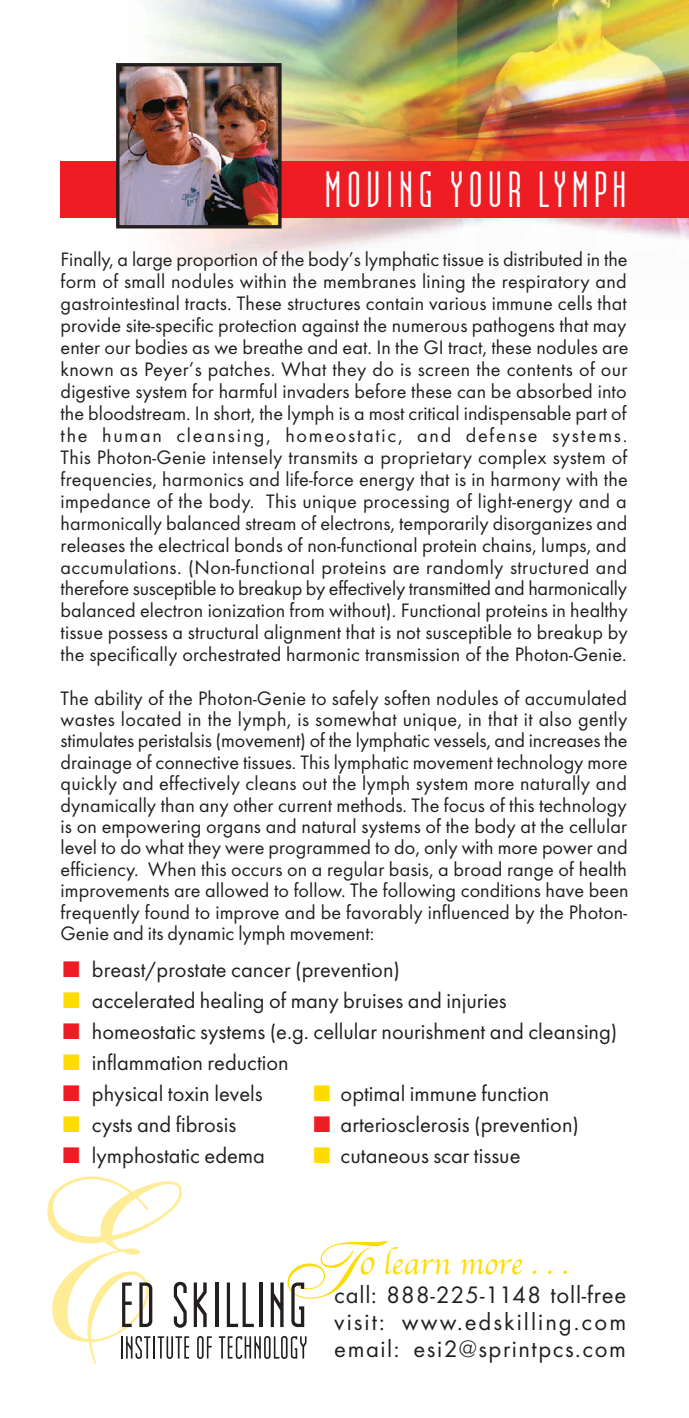
<style>
.page{position:relative;width:689px;height:1418px;background:#fff}
.page>*{position:absolute;margin:0;border:0;box-sizing:border-box;transform-origin:0 0}
.t1{font:225px "Shelley Allegro Script";color:#ffec96}
.t2{font:81px "Shelley Allegro Script";color:#ffdc01}
.t3{font:49.5px "Institution";letter-spacing:.08em;color:#fff}
.t4{font:31.5px "Apple Chancery";color:#ffdc01}
.t5{font:24.75px/27px "Futura";letter-spacing:.06em;color:#231f20;text-align:justify}
.t6{font:22.5px "Futura";color:#231f20}
.t7{font:20.25px/21.8px "Futura";letter-spacing:.005em;color:#231f20;text-align:justify}
.s1{color:#ee1d23}
.s2{color:#ffdc01}
.s3{font-size:36px}
</style>
<div class="page">
<img style="left:128px;top:0;width:560px;height:263px">
<div style="left:60px;top:161px;width:628px;height:56px;background:#ee1d23"></div>
<svg style="left:121px;top:1336px;width:29px;height:22px"></svg>
<hr style="left:153px;top:1336px;width:2px;height:22px;background:#231f20">
<svg style="left:158px;top:1336px;width:31px;height:22px"></svg>
<svg style="left:197px;top:1336px;width:15px;height:22px"></svg>
<svg style="left:219px;top:1336px;width:87px;height:22px"></svg>
<svg style="left:122px;top:1282px;width:10px;height:45px"></svg>
<svg style="left:139px;top:1282px;width:13px;height:45px"></svg>
<svg style="left:174px;top:1281px;width:13px;height:46px"></svg>
<svg style="left:194px;top:1282px;width:13px;height:45px"></svg>
<hr style="left:215px;top:1282px;width:3px;height:45px;background:#231f20">
<svg style="left:227px;top:1282px;width:27px;height:45px"></svg>
<hr style="left:259px;top:1282px;width:3px;height:45px;background:#231f20">
<svg style="left:271px;top:1282px;width:12px;height:45px"></svg>
<svg style="left:291px;top:1282px;width:13px;height:45px"></svg>
<img style="left:120px;top:67px;width:157px;height:157px">
<div style="left:116px;top:63px;width:165px;height:165px;border:3px solid #231f20"></div>
<h3 class="t3" style="left:324px;top:172px;width:304px">MOVING YOUR LYMPH</h3>
<p class="t7" style="left:61px;top:251px;width:569px">Finally, a large proportion of the body’s lymphatic tissue is distributed in the form of small nodules within the membranes lining the respiratory and gastrointestinal tracts. These structures contain various immune cells that provide site-specific protection against the numerous pathogens that may enter our bodies as we breathe and eat. In the GI tract, these nodules are known as Peyer’s patches. What they do is screen the contents of our digestive system for harmful invaders before these can be absorbed into the bloodstream. In short, the lymph is a most critical indispensable part of the human cleansing, homeostatic, and defense systems.<br>This Photon-Genie intensely transmits a proprietary complex system of frequencies, harmonics and life-force energy that is in harmony with the impedance of the body. This unique processing of light-energy and a harmonically balanced stream of electrons, temporarily disorganizes and releases the electrical bonds of non-functional protein chains, lumps, and accumulations. (Non-functional proteins are randomly structured and therefore susceptible to breakup by effectively transmitted and harmonically balanced electron ionization from without). Functional proteins in healthy tissue possess a structural alignment that is not susceptible to breakup by the specifically orchestrated harmonic transmission of the Photon-Genie.</p>
<p class="t7" style="left:61px;top:689px;width:569px">The ability of the Photon-Genie to safely soften nodules of accumulated wastes located in the lymph, is somewhat unique, in that it also gently stimulates peristalsis (movement) of the lymphatic vessels, and increases the drainage of connective tissues. This lymphatic movement technology more quickly and effectively cleans out the lymph system more naturally and dynamically than any other current methods. The focus of this technology is on empowering organs and natural systems of the body at the cellular level to do what they were programmed to do, only with more power and efficiency. When this occurs on a regular basis, a broad range of health improvements are allowed to follow. The following conditions have been frequently found to improve and be favorably influenced by the Photon-Genie and its dynamic lymph movement:</p>
<p class="t6" style="left:63px;top:961px;width:338px"><span class="s1">■</span> breast/prostate cancer (prevention)</p>
<p class="t6" style="left:63px;top:992px;width:445px"><span class="s2">■</span> accelerated healing of many bruises and injuries</p>
<p class="t6" style="left:63px;top:1023px;width:556px"><span class="s1">■</span> homeostatic systems (e.g. cellular nourishment and cleansing)</p>
<p class="t6" style="left:63px;top:1054px;width:227px"><span class="s2">■</span> inflammation reduction</p>
<p class="t6" style="left:63px;top:1085px;width:201px"><span class="s1">■</span> physical toxin levels</p>
<p class="t6" style="left:313px;top:1085px;width:237px"><span class="s2">■</span> optimal immune function</p>
<p class="t6" style="left:63px;top:1116px;width:175px"><span class="s2">■</span> cysts and fibrosis</p>
<p class="t6" style="left:313px;top:1116px;width:267px"><span class="s1">■</span> arteriosclerosis (prevention)</p>
<p class="t6" style="left:63px;top:1147px;width:203px"><span class="s1">■</span> lymphostatic edema</p>
<p class="t6" style="left:313px;top:1147px;width:208px"><span class="s2">■</span> cutaneous scar tissue</p>
<h1 class="t1" style="left:-7px;top:1205px;width:127px">E</h1>
<h2 class="t2" style="left:275px;top:1249px;width:114px">T</h2>
<h3 class="t4" style="left:359px;top:1247px;width:211px"><span class="s3">o</span> learn more . . .</h3>
<p class="t5" style="left:334px;top:1283px;width:293px">call: 888-225-1148 toll-free visit: www.edskilling.com email: esi2@sprintpcs.com</p>
</div>
